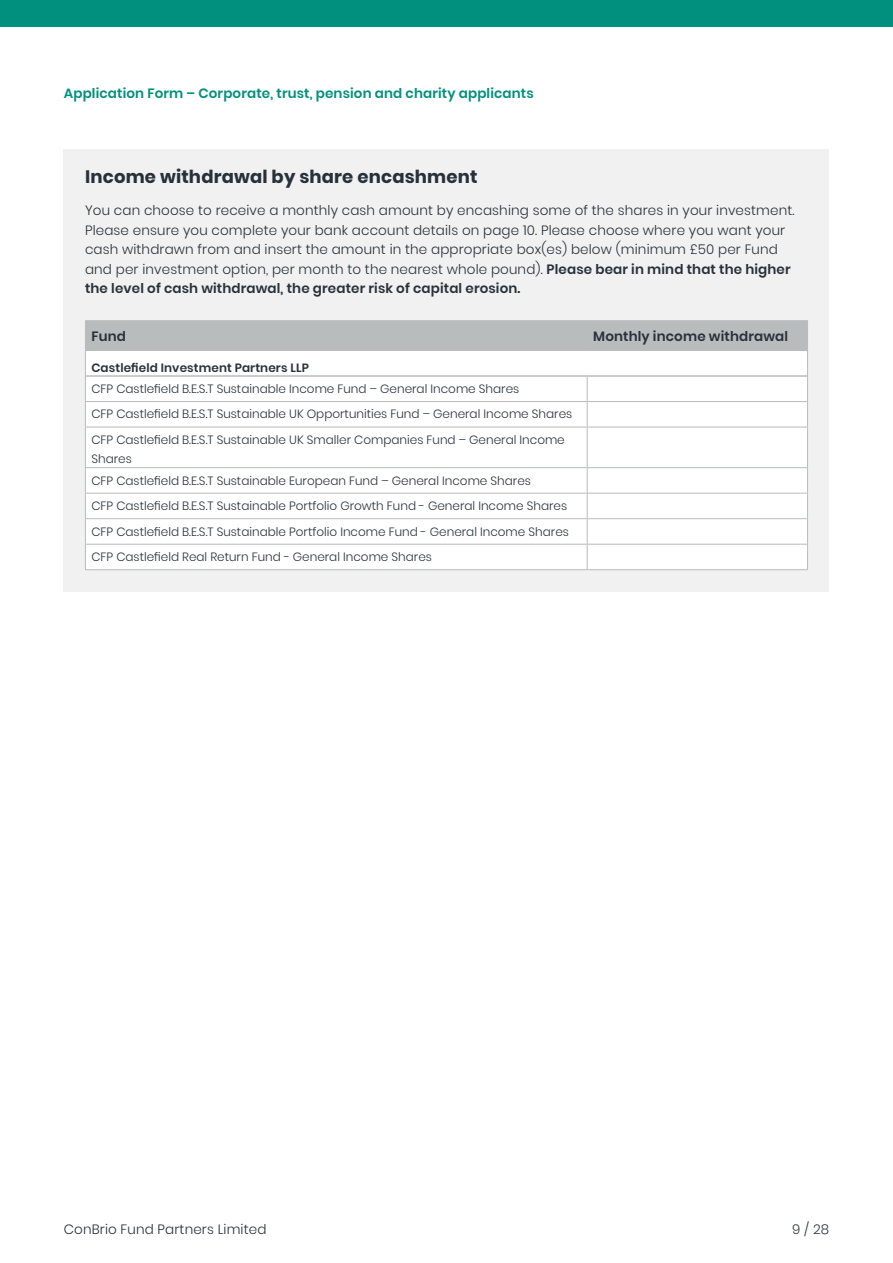
<style>
.page{position:relative;width:893px;height:1263px;background:#fff}
.page>*{position:absolute;margin:0;border:0;box-sizing:border-box;transform-origin:0 0}
.t1{font:700 18px "Poppins";letter-spacing:.01em;color:#27313b}
.t2{font:300 13.5px/19.5px "Poppins";letter-spacing:.01em;color:#27313b}
.t3{font:600 13.5px "Poppins";letter-spacing:.01em;color:#00907d}
.t4{font:600 13.5px "Poppins";letter-spacing:.01em;color:#27313b}
.t5{font:300 12px/25.5px "Poppins";color:#27313b}
.t6{font:600 12px "Poppins";letter-spacing:.01em;color:#27313b}
.s1{font-weight:600}
</style>
<div class="page">
<div style="left:0;top:0;width:893px;height:26px;background:#00907d"></div>
<div style="left:64px;top:149px;width:765px;height:442px;background:#f1f1f1"></div>
<div style="left:86px;top:428px;width:721px;height:141px;background:#fff"></div>
<hr style="left:85px;top:320px;width:502px;height:1px;background:#b8bcbc">
<hr style="left:587px;top:320px;width:221px;height:1px;background:#b8bcbc">
<svg style="left:85px;top:321px;width:723px;height:106px"></svg>
<hr style="left:85px;top:427px;width:502px;height:1px;background:#b8bcbc">
<hr style="left:85px;top:427px;width:1px;height:40px;background:#b8bcbc">
<hr style="left:587px;top:427px;width:221px;height:1px;background:#b8bcbc">
<hr style="left:587px;top:427px;width:1px;height:40px;background:#b8bcbc">
<hr style="left:807px;top:427px;width:1px;height:40px;background:#b8bcbc">
<hr style="left:85px;top:467px;width:502px;height:1px;background:#b8bcbc">
<hr style="left:587px;top:467px;width:221px;height:1px;background:#b8bcbc">
<hr style="left:85px;top:493px;width:502px;height:1px;background:#b8bcbc">
<hr style="left:587px;top:493px;width:221px;height:1px;background:#b8bcbc">
<hr style="left:85px;top:518px;width:502px;height:1px;background:#b8bcbc">
<hr style="left:587px;top:518px;width:221px;height:1px;background:#b8bcbc">
<hr style="left:85px;top:544px;width:502px;height:1px;background:#b8bcbc">
<svg style="left:85px;top:468px;width:1px;height:101px"></svg>
<hr style="left:587px;top:544px;width:221px;height:1px;background:#b8bcbc">
<svg style="left:587px;top:468px;width:1px;height:101px"></svg>
<svg style="left:807px;top:468px;width:1px;height:101px"></svg>
<hr style="left:85px;top:569px;width:502px;height:1px;background:#b8bcbc">
<hr style="left:587px;top:569px;width:221px;height:1px;background:#b8bcbc">
<hr style="left:86px;top:375px;width:501px;height:2px;background:#b8bcbc">
<hr style="left:587px;top:375px;width:220px;height:2px;background:#b8bcbc">
<p class="t3" style="left:64px;top:86px;width:471px">Application Form – Corporate, trust, pension and charity applicants</p>
<h1 class="t1" style="left:85px;top:166px;width:394px">Income withdrawal by share encashment</h1>
<p class="t2" style="left:85px;top:201px;width:711px">You can choose to receive a monthly cash amount by encashing some of the shares in your investment.<br>Please ensure you complete your bank account details on page 10. Please choose where you want your cash withdrawn from and insert the amount in the appropriate box(es) below (minimum £50 per Fund and per investment option, per month to the nearest whole pound). <span class="s1">Please bear in mind that the higher the level of cash withdrawal, the greater risk of capital erosion.</span></p>
<p class="t4" style="left:91px;top:328px;width:36px">Fund</p>
<p class="t4" style="left:593px;top:328px;width:196px">Monthly income withdrawal</p>
<p class="t6" style="left:91px;top:361px;width:219px">Castlefield Investment Partners LLP</p>
<p class="t5" style="left:91px;top:376px;width:482px">CFP Castlefield B.E.S.T Sustainable Income Fund – General Income Shares<br>CFP Castlefield B.E.S.T Sustainable UK Opportunities Fund – General Income Shares<br>CFP Castlefield B.E.S.T Sustainable UK Smaller Companies Fund – General Income</p>
<p class="t5" style="left:91px;top:449px;width:441px;line-height:21.1px">Shares<br>CFP Castlefield B.E.S.T Sustainable European Fund – General Income Shares</p>
<p class="t5" style="left:91px;top:493px;width:479px">CFP Castlefield B.E.S.T Sustainable Portfolio Growth Fund - General Income Shares<br>CFP Castlefield B.E.S.T Sustainable Portfolio Income Fund - General Income Shares<br>CFP Castlefield Real Return Fund - General Income Shares</p>
<p class="t2" style="left:64px;top:1220px;width:204px">ConBrio Fund Partners Limited</p>
<p class="t2" style="left:792px;top:1220px;width:38px">9 / 28</p>
</div>
